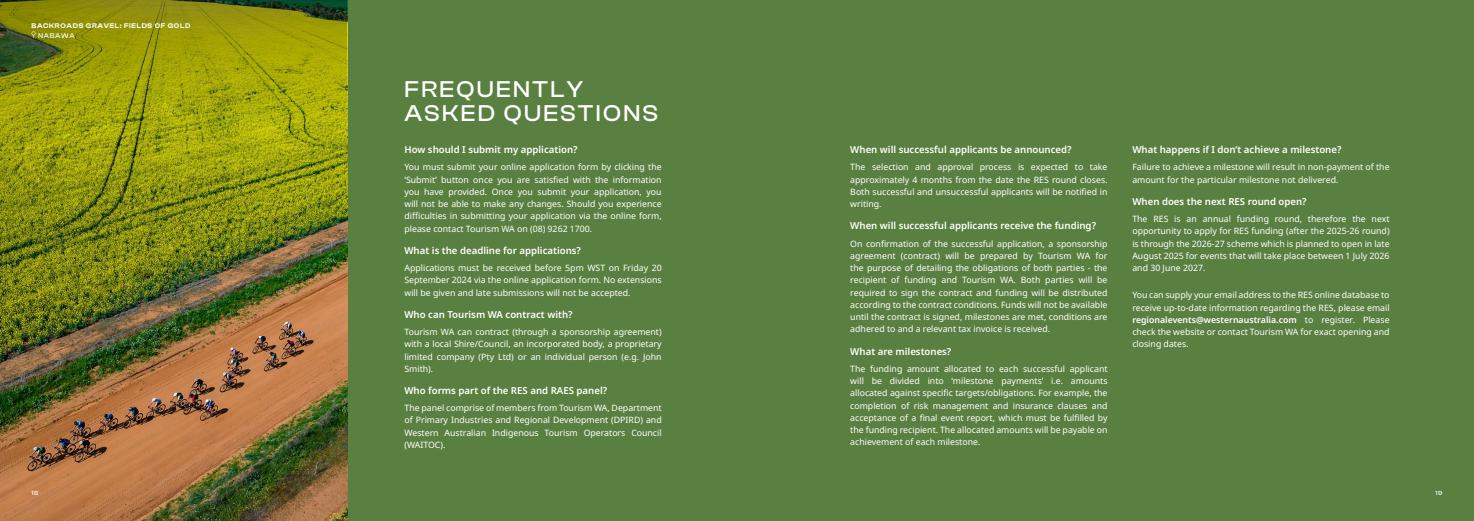
<style>
.page{position:relative;width:1474px;height:521px;background:#fff}
.page>*{position:absolute;margin:0;border:0;box-sizing:border-box;transform-origin:0 0}
.t1{font:500 23.62px/23.6px "Clash Display";letter-spacing:.1em;color:#fff}
.t2{font:600 9.62px "Noto Sans";color:#fff}
.t3{font:8.75px/12.2px "Noto Sans";color:#fff;text-align:justify}
.t4{font:600 7px "Clash Display";letter-spacing:.1em;color:#fff}
.t5{font:500 7px "Clash Display";letter-spacing:.1em;color:#fff}
.t6{font:500 6.12px "Clash Display";color:#fff}
.s1{font-weight:600}
</style>
<div class="page">
<div style="left:0;top:0;width:1473px;height:521px;background:#5a8041"></div>
<img style="left:0;top:137px;width:347px;height:384px">
<svg style="left:0;top:0;width:347px;height:137px;background:#93960a"></svg>
<svg style="left:32px;top:31px;width:4px;height:7px"></svg>
<p class="t4" style="left:32px;top:22px;width:160px">BACKROADS GRAVEL: FIELDS OF GOLD</p>
<p class="t5" style="left:38px;top:32px;width:38px">NABAWA</p>
<h1 class="t1" style="left:404px;top:78px;width:255px">FREQUENTLY<br>ASKED QUESTIONS</h1>
<p class="t2" style="left:404px;top:143px;width:175px">How should I submit my application?</p>
<p class="t3" style="left:404px;top:161px;width:259px">You must submit your online application form by clicking the ‘Submit’ button once you are satisfied with the information you have provided. Once you submit your application, you will not be able to make any changes. Should you experience difficulties in submitting your application via the online form, please contact Tourism WA on (08) 9262 1700.</p>
<p class="t2" style="left:404px;top:244px;width:178px">What is the deadline for applications?</p>
<p class="t3" style="left:404px;top:262px;width:259px">Applications must be received before 5pm WST on Friday 20<br>September 2024 via the online application form. No extensions will be given and late submissions will not be accepted.</p>
<p class="t2" style="left:404px;top:307px;width:170px">Who can Tourism WA contract with?</p>
<p class="t3" style="left:404px;top:326px;width:259px">Tourism WA can contract (through a sponsorship agreement) with a local Shire/Council, an incorporated body, a proprietary limited company (Pty Ltd) or an individual person (e.g. John Smith).</p>
<p class="t2" style="left:404px;top:384px;width:204px">Who forms part of the RES and RAES panel?</p>
<p class="t3" style="left:404px;top:402px;width:259px">The panel comprise of members from Tourism WA, Department of Primary Industries and Regional Development (DPIRD) and Western Australian Indigenous Tourism Operators Council (WAITOC).</p>
<p class="t2" style="left:850px;top:143px;width:223px">When will successful applicants be announced?</p>
<p class="t3" style="left:850px;top:161px;width:259px">The selection and approval process is expected to take approximately 4 months from the date the RES round closes.<br>Both successful and unsuccessful applicants will be notified in writing.</p>
<p class="t2" style="left:850px;top:219px;width:247px">When will successful applicants receive the funding?</p>
<p class="t3" style="left:850px;top:237px;width:259px">On confirmation of the successful application, a sponsorship agreement (contract) will be prepared by Tourism WA for the purpose of detailing the obligations of both parties - the recipient of funding and Tourism WA. Both parties will be required to sign the contract and funding will be distributed according to the contract conditions. Funds will not be available until the contract is signed, milestones are met, conditions are adhered to and a relevant tax invoice is received.</p>
<p class="t2" style="left:850px;top:344px;width:103px">What are milestones?</p>
<p class="t3" style="left:850px;top:363px;width:259px">The funding amount allocated to each successful applicant will be divided into ‘milestone payments’ i.e. amounts allocated against specific targets/obligations. For example, the completion of risk management and insurance clauses and acceptance of a final event report, which must be fulfilled by the funding recipient. The allocated amounts will be payable on achievement of each milestone.</p>
<p class="t2" style="left:1132px;top:143px;width:211px">What happens if I don’t achieve a milestone?</p>
<p class="t3" style="left:1132px;top:161px;width:259px">Failure to achieve a milestone will result in non-payment of the amount for the particular milestone not delivered.</p>
<p class="t2" style="left:1132px;top:195px;width:176px">When does the next RES round open?</p>
<p class="t3" style="left:1132px;top:213px;width:259px">The RES is an annual funding round, therefore the next opportunity to apply for RES funding (after the 2025-26 round) is through the 2026-27 scheme which is planned to open in late August 2025 for events that will take place between 1 July 2026 and 30 June 2027.</p>
<p class="t3" style="left:1132px;top:289px;width:259px">You can supply your email address to the RES online database to receive up-to-date information regarding the RES, please email <span class="s1">regionalevents@westernaustralia.com</span> to register. Please check the website or contact Tourism WA for exact opening and closing dates.</p>
<p class="t6" style="left:32px;top:489px;width:8px">18</p>
<p class="t6" style="left:1435px;top:489px;width:8px">19</p>
</div>
